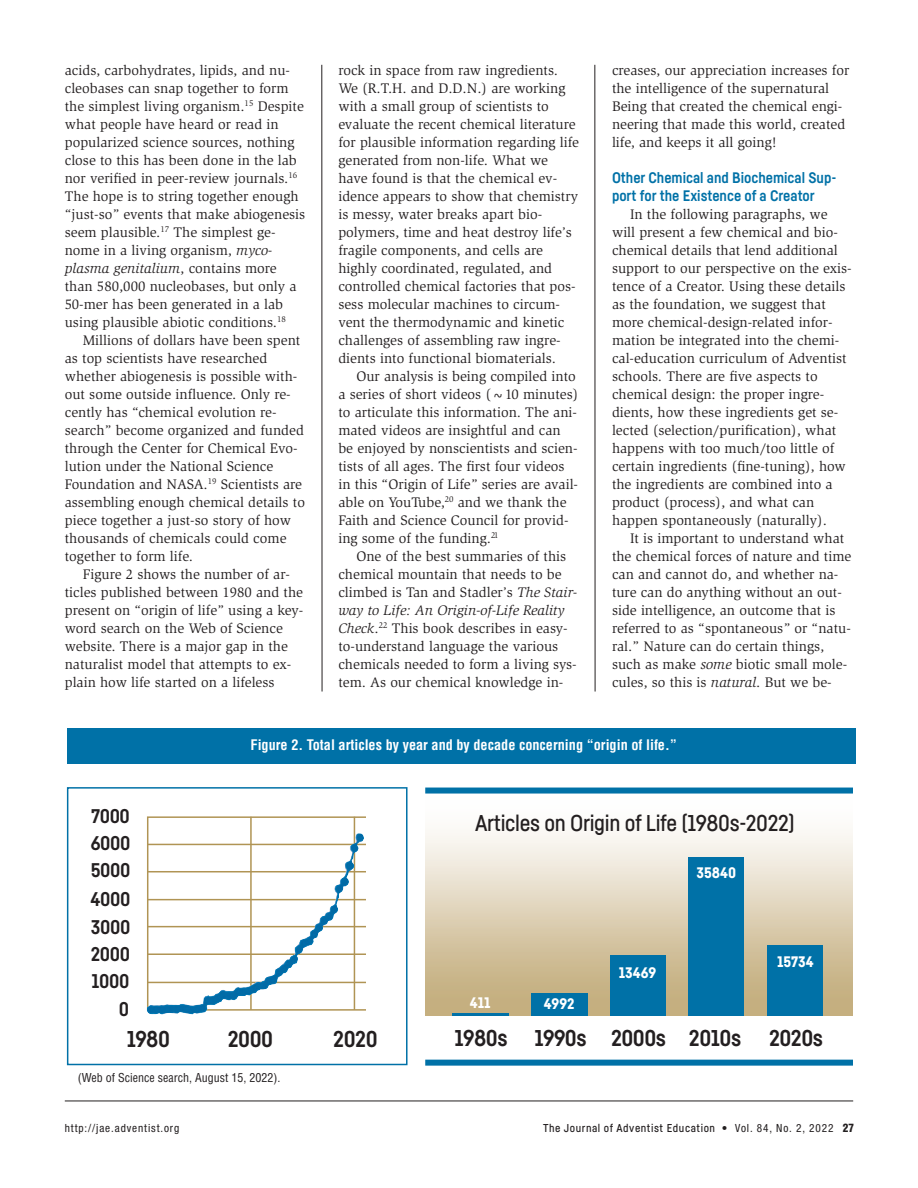
<style>
.page{position:relative;width:918px;height:1188px;background:#fff}
.page>*{position:absolute;margin:0;border:0;box-sizing:border-box;transform-origin:0 0}
.t1{font:700 22.5px "Fabrikat";letter-spacing:-.02em;color:#231f20}
.t2{font:500 22.5px "Fabrikat";letter-spacing:-.015em;color:#231f20}
.t3{font:700 19.5px "Fabrikat";letter-spacing:-.02em;color:#231f20}
.t4{font:700 15px/18px "Fabrikat";color:#0071a7}
.t5{font:900 15px "Fabrikat";color:#fff}
.t6{font:14.25px/18px "Slimbach Std";color:#231f20}
.t7{font:700 condensed 14.25px "Helvetica";color:#fff}
.t8{font:condensed 12px "Helvetica";color:#231f20}
.t9{font:500 11.25px "Fabrikat";letter-spacing:.05em;color:#231f20}
.t10{font:condensed 11.25px "Helvetica Neue";letter-spacing:.08em;color:#231f20}
.t11{font:900 condensed 11.25px "Helvetica";color:#231f20}
.s1{font-style:italic}
.s2{font-family:"Helvetica Neue";font-weight:400;font-stretch:condensed}
</style>
<div class="page">
<div style="left:67px;top:787px;width:341px;height:278px;border:2px solid #0071a7"></div>
<div style="left:425px;top:793px;width:428px;height:223px;background:linear-gradient(to bottom,#fff,#bba674)"></div>
<hr style="left:322px;top:65px;width:1px;height:627px;background:#231f20">
<hr style="left:595px;top:65px;width:1px;height:627px;background:#231f20">
<hr style="left:65px;top:1101px;width:788px;height:1px;background:#231f20">
<div style="left:67px;top:728px;width:788px;height:36px;background:#0071a7"></div>
<hr style="left:250px;top:817px;width:2px;height:193px;background:#b09454">
<hr style="left:354px;top:817px;width:1px;height:193px;background:#b09454">
<hr style="left:148px;top:844px;width:223px;height:1px;background:#b09454">
<hr style="left:148px;top:871px;width:223px;height:1px;background:#b09454">
<hr style="left:148px;top:899px;width:223px;height:1px;background:#b09454">
<hr style="left:148px;top:926px;width:223px;height:1px;background:#b09454">
<hr style="left:148px;top:953px;width:223px;height:2px;background:#b09454">
<hr style="left:148px;top:982px;width:223px;height:1px;background:#b09454">
<div style="left:366px;top:810px;width:17px;height:207px;background:#fff"></div>
<div style="left:767px;top:946px;width:56px;height:70px;background:#0071a7"></div>
<div style="left:688px;top:857px;width:56px;height:159px;background:#0071a7"></div>
<div style="left:610px;top:956px;width:56px;height:60px;background:#0071a7"></div>
<div style="left:532px;top:993px;width:56px;height:23px;background:#0071a7"></div>
<hr style="left:453px;top:1014px;width:56px;height:2px;background:#0071a7">
<div style="left:425px;top:788px;width:428px;height:6px;background:#0071a7"></div>
<img style="left:147px;top:833px;width:217px;height:182px">
<div style="left:425px;top:1060px;width:428px;height:6px;background:#0071a7"></div>
<p class="t6" style="left:65px;top:63px;width:242px">acids, carbohydrates, lipids, and nu&shy;cleobases can snap together to form the simplest living organism.<sup>15</sup> Despite what people have heard or read in popularized science sources, nothing close to this has been done in the lab nor verified in peer-review journals.<sup>16<br></sup>The hope is to string together enough “just-so” events that make abiogenesis seem plausible.<sup>17</sup> The simplest ge&shy;nome in a living organism, <span class="s1">myco&shy;plasma genitalium</span>, contains more than 580,000 nucleobases, but only a 50-mer has been generated in a lab using plausible abiotic conditions.<sup>18</sup></p>
<p class="t6" style="left:65px;top:333px;width:242px;text-indent:18px">Millions of dollars have been spent as top scientists have researched whether abiogenesis is possible with&shy;out some outside influence. Only re&shy;cently has “chemical evolution re&shy;search” become organized and funded through the Center for Chemical Evo&shy;lution under the National Science Foundation and NASA.<sup>19</sup> Scientists are assembling enough chemical details to piece together a just-so story of how thousands of chemicals could come together to form life.</p>
<p class="t6" style="left:65px;top:567px;width:240px;text-indent:18px">Figure 2 shows the number of ar&shy;ticles published between 1980 and the present on “origin of life” using a key&shy;word search on the Web of Science website. There is a major gap in the naturalist model that attempts to ex&shy;plain how life started on a lifeless</p>
<p class="t6" style="left:338px;top:63px;width:242px">rock in space from raw ingredients.<br>We (R.T.H. and D.D.N.) are working with a small group of scientists to evaluate the recent chemical literature for plausible information regarding life generated from non-life. What we have found is that the chemical ev&shy;idence appears to show that chemistry is messy, water breaks apart bio&shy;polymers, time and heat destroy life’s fragile components, and cells are highly coordinated, regulated, and controlled chemical factories that pos&shy;sess molecular machines to circum&shy;vent the thermodynamic and kinetic challenges of assembling raw ingr e - dients into functional biomaterials.</p>
<p class="t6" style="left:338px;top:369px;width:242px;text-indent:18px">Our analysis is being compiled into a series of short videos (~10 minutes) to articulate this information. The ani&shy;mated videos are insightful and can be enjoyed by nonscientists and scien&shy;tists of all ages. The first four videos in this “Origin of Life” series are avail&shy;able on YouTube,<sup>20</sup> and we thank the Faith and Science Council for provid&shy;ing some of the funding.<sup>21</sup></p>
<p class="t6" style="left:338px;top:549px;width:240px;text-indent:18px">One of the best summaries of this chemical mountain that needs to be climbed is Tan and Stadler’s <span class="s1">The Stair&shy;way to Life: An Origin-of-Life Reality Check</span>.<sup>22</sup> This book describes in easy&shy;to-understand language the various chemicals needed to form a living sys&shy;tem. As our chemical knowledge in-</p>
<p class="t6" style="left:612px;top:63px;width:239px">creases, our appreciation increases for the intelligence of the supernatural Being that created the chemical engi&shy;neering that made this world, created life, and keeps it all going!</p>
<p class="t4" style="left:612px;top:170px;width:226px">Other Chemical and Biochemical Sup&shy;port for the Existence of a Creator</p>
<p class="t6" style="left:612px;top:207px;width:241px;text-indent:18px">In the following paragraphs, we will present a few chemical and bio&shy;chemical details that lend additional support to our perspective on the exis&shy;tence of a Creator. Using these details as the foundation, we suggest that more chemical-design-related infor&shy;mation be integrated into the chemi&shy;cal-education curriculum of Adventist schools. There are five aspects to chemical design: the proper ingre - dients, how these ingredients get se&shy;lected (selection/purification), what happens with too much/too little of certain ingredients (fine-tuning), how the ingredients are combined into a product (process), and what can happen spontaneously (naturally).</p>
<p class="t6" style="left:612px;top:531px;width:241px;text-indent:18px">It is important to understand what the chemical forces of nature and time can and cannot do, and whether na&shy;ture can do anything without an out&shy;side intelligence, an outcome that is referred to as “spontaneous” or “natu&shy;ral.” Nature can do certain things, such as make <span class="s1">some</span> biotic small mole&shy;cules, so this is <span class="s1">natural</span>. But we be-</p>
<p class="t3" style="left:91px;top:809px;width:40px">7000</p>
<p class="t3" style="left:91px;top:836px;width:41px">6000</p>
<p class="t3" style="left:91px;top:863px;width:41px">5000</p>
<p class="t3" style="left:91px;top:892px;width:41px">4000</p>
<p class="t3" style="left:91px;top:919px;width:41px">3000</p>
<p class="t3" style="left:91px;top:947px;width:41px">2000</p>
<p class="t3" style="left:92px;top:974px;width:39px">1000</p>
<p class="t3" style="left:119px;top:1001px;width:12px">0</p>
<p class="t7" style="left:251px;top:740px;width:428px">Figure 2. Total articles by year and by decade concerning “origin of life.”</p>
<p class="t2" style="left:475px;top:815px;width:321px">Articles on Origin of Life (1980s-2022)</p>
<p class="t5" style="left:470px;top:997px;width:22px">411</p>
<p class="t5" style="left:544px;top:998px;width:32px">4992</p>
<p class="t5" style="left:619px;top:967px;width:39px">13469</p>
<p class="t5" style="left:697px;top:867px;width:41px">35840</p>
<p class="t5" style="left:777px;top:956px;width:38px">15734</p>
<p class="t1" style="left:127px;top:1031px;width:45px">1980</p>
<p class="t1" style="left:455px;top:1030px;width:54px">1980s</p>
<p class="t1" style="left:535px;top:1030px;width:53px">1990s</p>
<p class="t1" style="left:611px;top:1030px;width:57px">2000s</p>
<p class="t1" style="left:689px;top:1030px;width:54px">2010s</p>
<p class="t1" style="left:769px;top:1030px;width:56px">2020s</p>
<p class="t1" style="left:228px;top:1031px;width:47px">2000</p>
<p class="t1" style="left:333px;top:1031px;width:46px">2020</p>
<p class="t8" style="left:78px;top:1073px;width:204px">(Web of Science search, August 15, 2022).</p>
<p class="t10" style="left:65px;top:1124px;width:116px">http://jae.adventist.org</p>
<p class="t9" style="left:543px;top:1124px;width:292px">The Journal of Adventist Education <span class="s2">• Vol. 84, No. 2, 2022</span></p>
<p class="t11" style="left:843px;top:1123px;width:13px">27</p>
</div>
